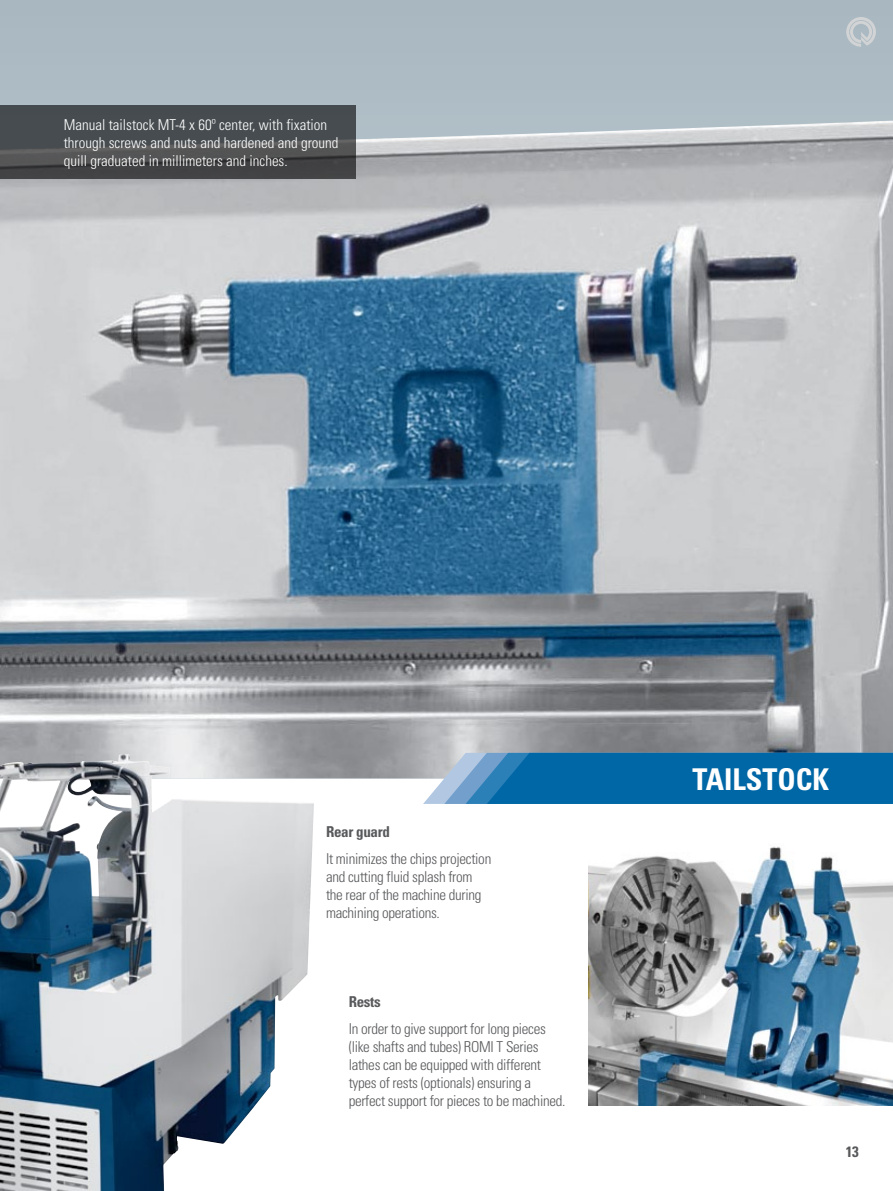
<style>
.page{position:relative;width:893px;height:1191px;background:#fff}
.page>*{position:absolute;margin:0;border:0;box-sizing:border-box;transform-origin:0 0}
.t1{font:700 condensed 30px "Univers";color:#fff}
.t2{font:300 condensed 15px/18px "Univers";letter-spacing:-.02em;color:#58595b}
.t3{font:300 condensed 15px/18px "Univers";color:#fff}
.t4{font:700 condensed 15px "Univers";letter-spacing:-.02em;color:#58595b}
</style>
<div class="page">
<div style="left:0;top:0;width:893px;height:778px;background:#acbbc3"></div>
<img style="left:0;top:121px;width:893px;height:657px">
<svg style="left:423px;top:753px;width:470px;height:51px;background:#1974ad"></svg>
<img style="left:588px;top:846px;width:305px;height:260px">
<svg style="left:846px;top:17px;width:30px;height:30px"></svg>
<svg style="left:0;top:105px;width:355px;height:74px;background:#484b4d"></svg>
<img style="left:0;top:754px;width:314px;height:437px">
<p class="t3" style="left:64px;top:116px;width:276px">Manual tailstock MT-4 x 60º center, with fixation through screws and nuts and hardened and ground quill graduated in millimeters and inches.</p>
<p class="t4" style="left:326px;top:822px;width:65px">Rear guard</p>
<p class="t2" style="left:326px;top:849px;width:167px">It minimizes the chips projection and cutting fluid splash from the rear of the machine during machining operations.</p>
<p class="t4" style="left:349px;top:992px;width:34px">Rests</p>
<p class="t2" style="left:349px;top:1019px;width:218px">In order to give support for long pieces (like shafts and tubes) ROMI T Series lathes can be equipped with different types of rests (optionals) ensuring a perfect support for pieces to be machined.</p>
<h1 class="t1" style="left:693px;top:761px;width:136px">TAILSTOCK</h1>
<p class="t4" style="left:846px;top:1142px;width:15px">13</p>
</div>
